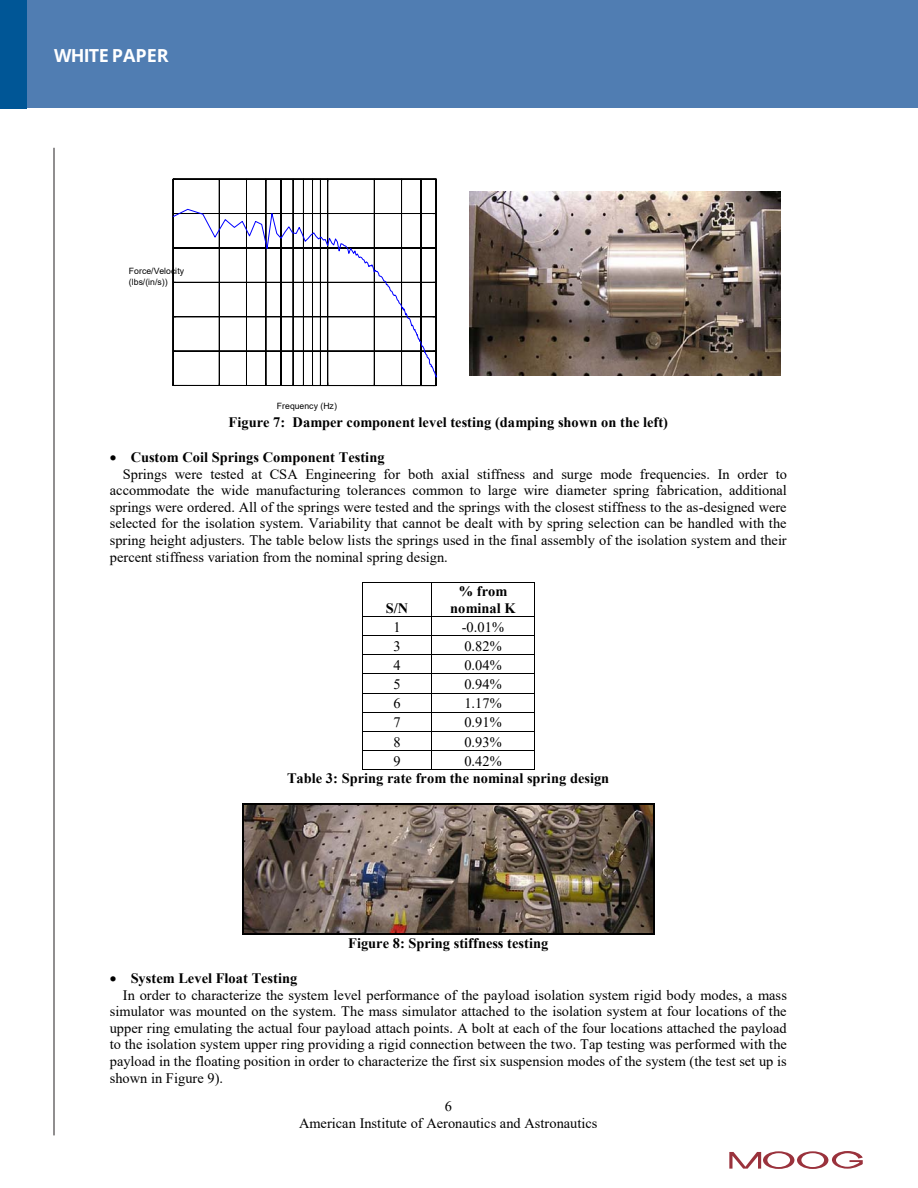
<style>
.page{position:relative;width:918px;height:1188px;background:#fff}
.page>*{position:absolute;margin:0;border:0;box-sizing:border-box;transform-origin:0 0}
.t1{font:700 18px "Open Sans";letter-spacing:-.02em;color:#fff}
.t2{font:14.4px "Times New Roman";color:#000}
.t3{font:700 14.4px/16.6px "Times New Roman";color:#000;text-align:center}
.t4{font:8.7px/10.4px "Arial";letter-spacing:.005em;color:#000}
.s1{font-weight:400}
</style>
<div class="page">
<div style="left:0;top:0;width:27px;height:108px;background:#005696"></div>
<div style="left:27px;top:0;width:891px;height:108px;background:#507db2"></div>
<hr style="left:54px;top:148px;width:1px;height:987px;background:#231f20">
<svg style="left:729px;top:1151px;width:134px;height:18px"></svg>
<img style="left:469px;top:191px;width:312px;height:185px">
<hr style="left:363px;top:582px;width:68px;height:1px;background:#000">
<hr style="left:432px;top:582px;width:102px;height:1px;background:#000">
<hr style="left:362px;top:583px;width:1px;height:33px;background:#000">
<hr style="left:431px;top:583px;width:1px;height:33px;background:#000">
<hr style="left:534px;top:583px;width:1px;height:33px;background:#000">
<hr style="left:363px;top:616px;width:68px;height:1px;background:#000">
<hr style="left:432px;top:616px;width:102px;height:1px;background:#000">
<hr style="left:363px;top:635px;width:68px;height:1px;background:#000">
<hr style="left:432px;top:635px;width:102px;height:1px;background:#000">
<hr style="left:363px;top:654px;width:68px;height:1px;background:#000">
<hr style="left:432px;top:654px;width:102px;height:1px;background:#000">
<hr style="left:363px;top:674px;width:68px;height:1px;background:#000">
<hr style="left:432px;top:674px;width:102px;height:1px;background:#000">
<hr style="left:363px;top:693px;width:68px;height:1px;background:#000">
<hr style="left:432px;top:693px;width:102px;height:1px;background:#000">
<hr style="left:363px;top:712px;width:68px;height:1px;background:#000">
<hr style="left:432px;top:712px;width:102px;height:1px;background:#000">
<hr style="left:363px;top:731px;width:68px;height:1px;background:#000">
<hr style="left:432px;top:731px;width:102px;height:1px;background:#000">
<hr style="left:363px;top:750px;width:68px;height:1px;background:#000">
<hr style="left:432px;top:750px;width:102px;height:1px;background:#000">
<svg style="left:362px;top:616px;width:1px;height:154px"></svg>
<hr style="left:363px;top:769px;width:68px;height:1px;background:#000">
<svg style="left:431px;top:616px;width:1px;height:154px"></svg>
<hr style="left:432px;top:769px;width:102px;height:1px;background:#000">
<svg style="left:534px;top:616px;width:1px;height:154px"></svg>
<img style="left:244px;top:805px;width:409px;height:128px">
<hr style="left:244px;top:803px;width:409px;height:2px;background:#000">
<hr style="left:242px;top:805px;width:2px;height:128px;background:#000">
<hr style="left:653px;top:805px;width:1px;height:128px;background:#000">
<hr style="left:244px;top:933px;width:409px;height:2px;background:#000">
<hr style="left:173px;top:178px;width:263px;height:2px;background:#000">
<svg style="left:173px;top:179px;width:264px;height:207px"></svg>
<p class="t1" style="left:54px;top:42px;width:116px">WHITE PAPER</p>
<p class="t4" style="left:129px;top:266px;width:57px">Force/Velocity (lbs/(in/s))</p>
<p class="t4" style="left:277px;top:400px;width:62px">Frequency (Hz)</p>
<p class="t3" style="left:229px;top:414px;width:441px">Figure 7: Damper component level testing (damping shown on the left)</p>
<p class="t3" style="left:110px;top:449px;width:276px">• Custom Coil Springs Component Testing</p>
<p class="t2" style="left:123px;top:464px;width:666px">Springs were tested at CSA Engineering for both axial stiffness and surge mode frequencies. In order to</p>
<p class="t2" style="left:110px;top:480px;width:679px">accommodate the wide manufacturing tolerances common to large wire diameter spring fabrication, additional</p>
<p class="t2" style="left:110px;top:497px;width:678px">springs were ordered. All of the springs were tested and the springs with the closest stiffness to the as-designed were</p>
<p class="t2" style="left:110px;top:513px;width:678px">selected for the isolation system. Variability that cannot be dealt with by spring selection can be handled with the</p>
<p class="t2" style="left:110px;top:530px;width:678px">spring height adjusters. The table below lists the springs used in the final assembly of the isolation system and their</p>
<p class="t2" style="left:110px;top:547px;width:340px">percent stiffness variation from the nominal spring design.</p>
<p class="t3" style="left:386px;top:599px;width:24px">S/N</p>
<p class="t3" style="left:450px;top:583px;width:67px">% from nominal K</p>
<p class="t2" style="left:393px;top:617px;width:9px">1</p>
<p class="t2" style="left:462px;top:617px;width:44px">-0.01%</p>
<p class="t2" style="left:393px;top:636px;width:9px">3</p>
<p class="t2" style="left:464px;top:636px;width:39px">0.82%</p>
<p class="t2" style="left:393px;top:655px;width:9px">4</p>
<p class="t2" style="left:464px;top:655px;width:39px">0.04%</p>
<p class="t2" style="left:393px;top:674px;width:9px">5</p>
<p class="t2" style="left:464px;top:674px;width:39px">0.94%</p>
<p class="t2" style="left:393px;top:693px;width:9px">6</p>
<p class="t2" style="left:464px;top:693px;width:39px">1.17%</p>
<p class="t2" style="left:393px;top:712px;width:9px">7</p>
<p class="t2" style="left:464px;top:712px;width:39px">0.91%</p>
<p class="t2" style="left:393px;top:732px;width:9px">8</p>
<p class="t2" style="left:464px;top:732px;width:39px">0.93%</p>
<p class="t2" style="left:393px;top:751px;width:9px">9</p>
<p class="t3" style="left:287px;top:752px;width:324px;line-height:17.7px;text-align:left;text-indent:177px"><span class="s1">0.42%<br></span>Table 3: Spring rate from the nominal spring design</p>
<p class="t3" style="left:348px;top:935px;width:202px">Figure 8: Spring stiffness testing</p>
<p class="t3" style="left:110px;top:970px;width:189px">• System Level Float Testing</p>
<p class="t2" style="left:123px;top:985px;width:666px">In order to characterize the system level performance of the payload isolation system rigid body modes, a mass</p>
<p class="t2" style="left:110px;top:1001px;width:678px">simulator was mounted on the system. The mass simulator attached to the isolation system at four locations of the</p>
<p class="t2" style="left:110px;top:1018px;width:678px">upper ring emulating the actual four payload attach points. A bolt at each of the four locations attached the payload</p>
<p class="t2" style="left:110px;top:1034px;width:679px">to the isolation system upper ring providing a rigid connection between the two. Tap testing was performed with the</p>
<p class="t2" style="left:110px;top:1051px;width:678px">payload in the floating position in order to characterize the first six suspension modes of the system (the test set up is</p>
<p class="t2" style="left:110px;top:1068px;width:115px">shown in Figure 9).</p>
<p class="t2" style="left:445px;top:1096px;width:9px">6</p>
<p class="t2" style="left:299px;top:1113px;width:300px">American Institute of Aeronautics and Astronautics</p>
</div>
